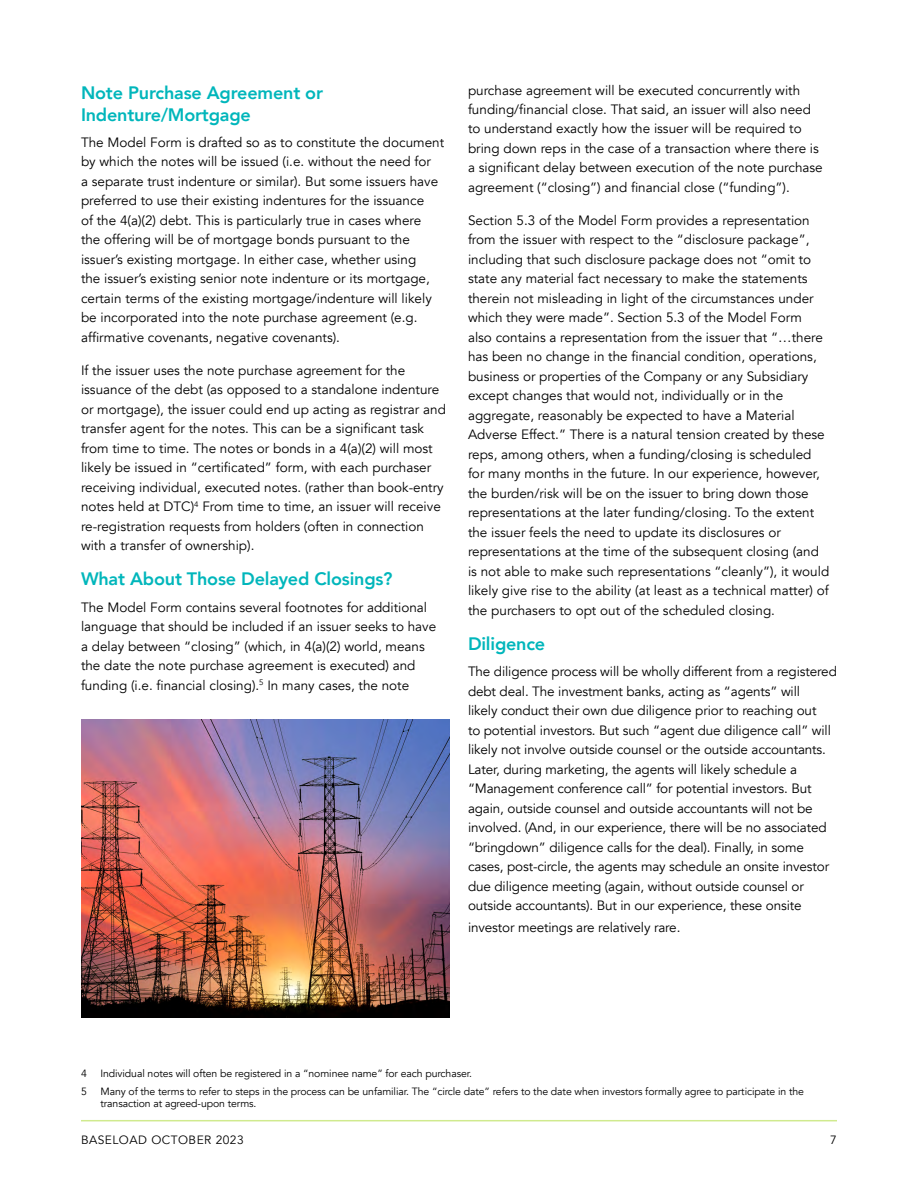
<style>
.page{position:relative;width:918px;height:1188px;background:#fff}
.page>*{position:absolute;margin:0;border:0;box-sizing:border-box;transform-origin:0 0}
.t1{font:800 18px/21.6px "Avenir";letter-spacing:-.01em;color:#00b6bb}
.t2{font:13.5px/19.5px "Avenir";color:#000}
.t3{font:12px "Avenir";letter-spacing:.04em;color:#000}
.t4{font:10.5px/12px "Avenir";letter-spacing:-.01em;color:#000}
</style>
<div class="page">
<hr style="left:81px;top:1120px;width:756px;height:1px;background:#d0ea8e">
<img style="left:81px;top:719px;width:369px;height:298px">
<h1 class="t1" style="left:81px;top:82px;width:244px">Note Purchase Agreement or<br>Indenture/Mortgage</h1>
<p class="t2" style="left:81px;top:133px;width:365px">The Model Form is drafted so as to constitute the document by which the notes will be issued (i.e. without the need for<br>a separate trust indenture or similar). But some issuers have preferred to use their existing indentures for the issuance<br>of the 4(a)(2) debt. This is particularly true in cases where<br>the offering will be of mortgage bonds pursuant to the issuer’s existing mortgage. In either case, whether using<br>the issuer’s existing senior note indenture or its mortgage, certain terms of the existing mortgage/indenture will likely be incorporated into the note purchase agreement (e.g. affirmative covenants, negative covenants).</p>
<p class="t2" style="left:81px;top:361px;width:366px">If the issuer uses the note purchase agreement for the issuance of the debt (as opposed to a standalone indenture or mortgage), the issuer could end up acting as registrar and transfer agent for the notes. This can be a significant task from time to time. The notes or bonds in a 4(a)(2) will most likely be issued in “certificated” form, with each purchaser receiving individual, executed notes. (rather than book-entry notes held at DTC)<sup>4</sup> From time to time, an issuer will receive re-registration requests from holders (often in connection with a transfer of ownership).</p>
<h1 class="t1" style="left:81px;top:568px;width:313px">What About Those Delayed Closings?</h1>
<p class="t2" style="left:81px;top:598px;width:357px">The Model Form contains several footnotes for additional language that should be included if an issuer seeks to have a delay between “closing” (which, in 4(a)(2) world, means the date the note purchase agreement is executed) and funding (i.e. financial closing).<sup>5</sup> In many cases, the note</p>
<p class="t2" style="left:468px;top:80px;width:356px">purchase agreement will be executed concurrently with funding/financial close. That said, an issuer will also need to understand exactly how the issuer will be required to bring down reps in the case of a transaction where there is a significant delay between execution of the note purchase agreement (“closing”) and financial close (“funding”).</p>
<p class="t2" style="left:468px;top:211px;width:363px">Section 5.3 of the Model Form provides a representation from the issuer with respect to the “disclosure package”, including that such disclosure package does not “omit to state any material fact necessary to make the statements therein not misleading in light of the circumstances under which they were made”. Section 5.3 of the Model Form also contains a representation from the issuer that “…there has been no change in the financial condition, operations, business or properties of the Company or any Subsidiary except changes that would not, individually or in the aggregate, reasonably be expected to have a Material Adverse Effect.” There is a natural tension created by these reps, among others, when a funding/closing is scheduled for many months in the future. In our experience, however, the burden/risk will be on the issuer to bring down those representations at the later funding/closing. To the extent the issuer feels the need to update its disclosures or representations at the time of the subsequent closing (and is not able to make such representations “cleanly”), it would likely give rise to the ability (at least as a technical matter) of the purchasers to opt out of the scheduled closing.</p>
<h1 class="t1" style="left:468px;top:633px;width:79px">Diligence</h1>
<p class="t2" style="left:468px;top:662px;width:370px">The diligence process will be wholly different from a registered debt deal. The investment banks, acting as “agents” will<br>likely conduct their own due diligence prior to reaching out<br>to potential investors. But such “agent due diligence call” will likely not involve outside counsel or the outside accountants.<br>Later, during marketing, the agents will likely schedule a “Management conference call” for potential investors. But again, outside counsel and outside accountants will not be involved. (And, in our experience, there will be no associated “bringdown” diligence calls for the deal). Finally, in some cases, post-circle, the agents may schedule an onsite investor due diligence meeting (again, without outside counsel or outside accountants). But in our experience, these onsite</p>
<p class="t2" style="left:468px;top:918px;width:214px">investor meetings are relatively rare.</p>
<p class="t4" style="left:81px;top:1067px;width:7px">4</p>
<p class="t4" style="left:100px;top:1067px;width:373px">Individual notes will often be registered in a “nominee name” for each purchaser.</p>
<p class="t4" style="left:81px;top:1086px;width:7px">5</p>
<p class="t4" style="left:100px;top:1086px;width:705px">Many of the terms to refer to steps in the process can be unfamiliar. The “circle date” refers to the date when investors formally agree to participate in the transaction at agreed-upon terms.</p>
<p class="t3" style="left:81px;top:1133px;width:164px">BASELOAD OCTOBER 2023</p>
<p class="t3" style="left:830px;top:1133px;width:8px">7</p>
</div>
